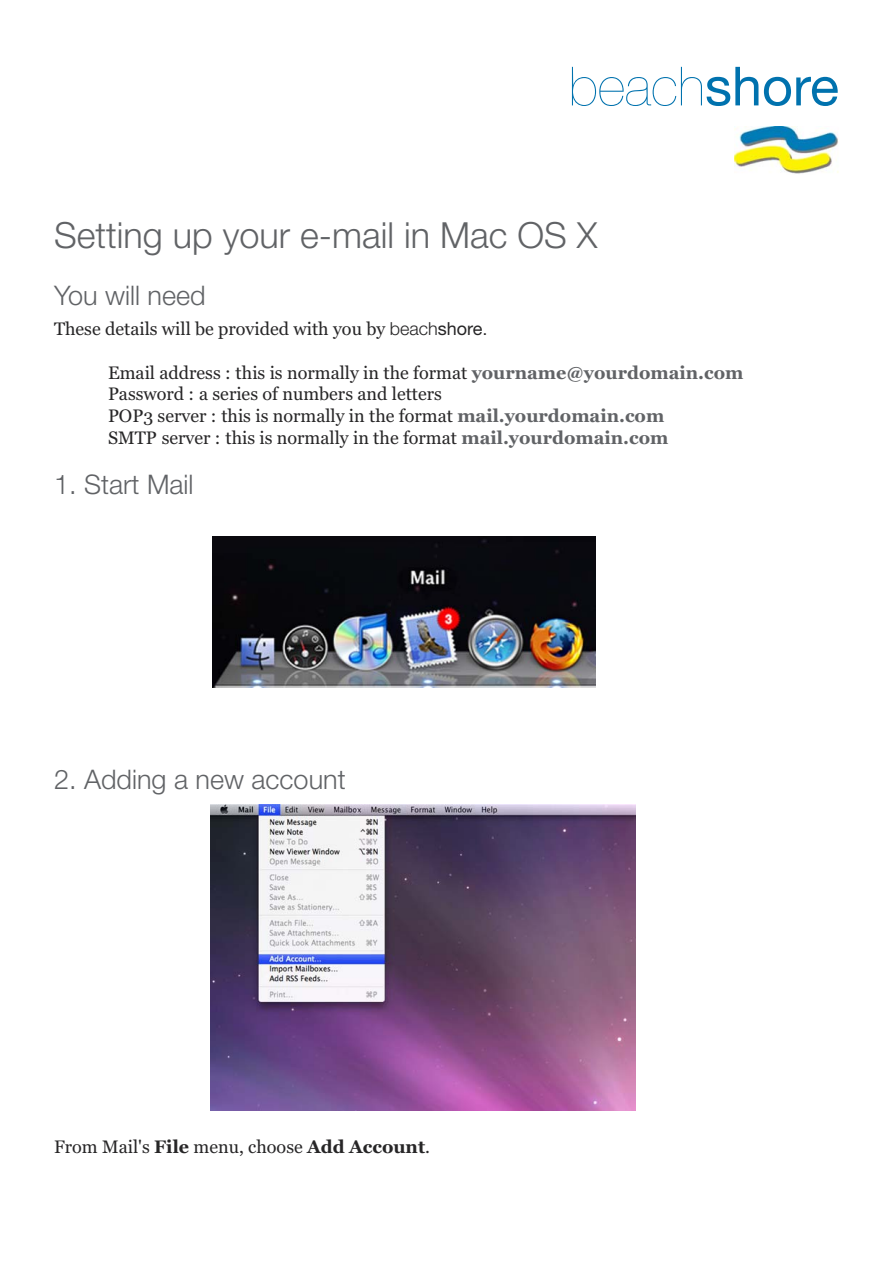
<style>
.page{position:relative;width:893px;height:1263px;background:#fff}
.page>*{position:absolute;margin:0;border:0;box-sizing:border-box;transform-origin:0 0}
.t1{font:200 54px "Helvetica Neue";color:#0072ae}
.t2{font:300 36px "Helvetica Neue";color:#616366}
.t3{font:300 27px "Helvetica Neue";color:#616366}
.t4{font:18px/21.6px "Georgia";color:#272627}
.s1{font-weight:400}
.s2{font-family:"Helvetica Neue";font-weight:300}
.s3{font-family:"Helvetica Neue"}
.s4{font-family:"Arial"}
.s5{font-weight:700;color:#616366}
.s6{font-weight:700}
</style>
<div class="page">
<img style="left:734px;top:126px;width:105px;height:48px">
<img style="left:213px;top:537px;width:383px;height:151px">
<img style="left:210px;top:805px;width:426px;height:305px">
<p class="t1" style="left:569px;top:67px;width:271px">beach<span class="s1">shore</span></p>
<p class="t2" style="left:54px;top:222px;width:545px">Setting up your e-mail in Mac OS X</p>
<p class="t3" style="left:54px;top:285px;width:153px">You will need</p>
<p class="t4" style="left:54px;top:318px;width:435px">These details will be provided with you by <span class="s2">beach</span><span class="s3">shore</span><span class="s4">.</span></p>
<p class="t4" style="left:108px;top:362px;width:637px">Email address : this is normally in the format <span class="s5">yourname@yourdomain.com </span>Password : a series of numbers and letters<br>POP3 server : this is normally in the format <span class="s5">mail.yourdomain.com<br></span>SMTP server : this is normally in the format <span class="s5">mail.yourdomain.com</span></p>
<p class="t3" style="left:54px;top:475px;width:141px">1. Start Mail</p>
<p class="t3" style="left:54px;top:769px;width:293px">2. Adding a new account</p>
<p class="t4" style="left:54px;top:1136px;width:378px">From Mail's <span class="s6">File</span> menu, choose <span class="s6">Add Account</span>.</p>
</div>
